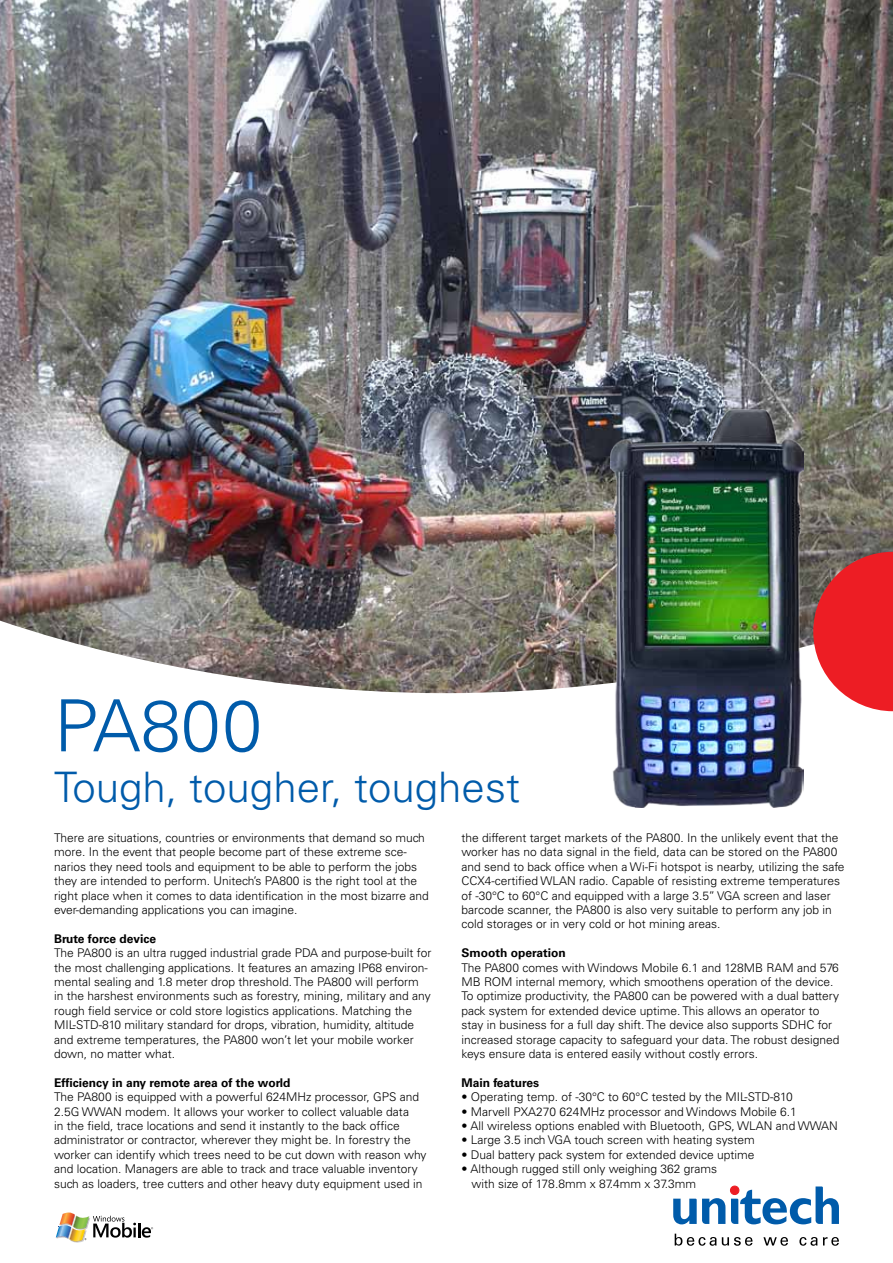
<style>
.page{position:relative;width:893px;height:1263px;background:#fff}
.page>*{position:absolute;margin:0;border:0;box-sizing:border-box;transform-origin:0 0}
.t1{font:300 72px "Univers";color:#005baa}
.t2{font:300 42px "Univers";color:#005baa}
.t3{font:300 12px/14.4px "Univers";color:#000}
.t4{font:700 12px "Univers";color:#000}
</style>
<div class="page">
<img style="left:0;top:0;width:893px;height:693px">
<svg style="left:813px;top:552px;width:80px;height:159px;background:#e03c41"></svg>
<img style="left:610px;top:409px;width:193px;height:399px">
<svg style="left:675px;top:1233px;width:78px;height:13px"></svg>
<svg style="left:763px;top:1237px;width:25px;height:9px"></svg>
<svg style="left:799px;top:1237px;width:18px;height:9px"></svg>
<svg style="left:823px;top:1237px;width:16px;height:9px"></svg>
<svg style="left:673px;top:1186px;width:166px;height:38px"></svg>
<svg style="left:56px;top:1212px;width:97px;height:31px"></svg>
<h1 class="t1" style="left:54px;top:682px;width:210px">PA800</h1>
<h2 class="t2" style="left:54px;top:761px;width:467px">Tough, tougher, toughest</h2>
<p class="t3" style="left:54px;top:830px;width:376px">There are situations, countries or environments that demand so much more. In the event that people become part of these extreme sce&shy;narios they need tools and equipment to be able to perform the jobs they are intended to perform. Unitech’s PA800 is the right tool at the right place when it comes to data identification in the most bizarre and ever-demanding applications you can imagine.</p>
<p class="t4" style="left:54px;top:931px;width:104px">Brute force device</p>
<p class="t3" style="left:54px;top:946px;width:379px">The PA800 is an ultra rugged industrial grade PDA and purpose-built for the most challenging applications. It features an amazing IP68 environ&shy;mental sealing and 1.8 meter drop threshold. The PA800 will perform<br>in the harshest environments such as forestry, mining, military and any rough field service or cold store logistics applications. Matching the MIL-STD-810 military standard for drops, vibration, humidity, altitude and extreme temperatures, the PA800 won’t let your mobile worker down, no matter what.</p>
<p class="t4" style="left:54px;top:1075px;width:238px">Efficiency in any remote area of the world</p>
<p class="t3" style="left:54px;top:1090px;width:374px">The PA800 is equipped with a powerful 624MHz processor, GPS and 2.5G WWAN modem. It allows your worker to collect valuable data<br>in the field, trace locations and send it instantly to the back office administrator or contractor, wherever they might be. In forestry the worker can identify which trees need to be cut down with reason why and location. Managers are able to track and trace valuable inventory such as loaders, tree cutters and other heavy duty equipment used in</p>
<p class="t3" style="left:461px;top:830px;width:385px">the different target markets of the PA800. In the unlikely event that the worker has no data signal in the field, data can be stored on the PA800 and send to back office when a Wi-Fi hotspot is nearby, utilizing the safe CCX4-certified WLAN radio. Capable of resisting extreme temperatures of -30°C to 60°C and equipped with a large 3.5’’ VGA screen and laser barcode scanner, the PA800 is also very suitable to perform any job in cold storages or in very cold or hot mining areas.</p>
<p class="t4" style="left:461px;top:946px;width:106px">Smooth operation</p>
<p class="t3" style="left:461px;top:960px;width:380px">The PA800 comes with Windows Mobile 6.1 and 128MB RAM and 576<br>MB ROM internal memory, which smoothens operation of the device.<br>To optimize productivity, the PA800 can be powered with a dual battery pack system for extended device uptime. This allows an operator to stay in business for a full day shift. The device also supports SDHC for increased storage capacity to safeguard your data. The robust designed keys ensure data is entered easily without costly errors.</p>
<p class="t4" style="left:461px;top:1075px;width:79px">Main features</p>
<p class="t3" style="left:461px;top:1090px;width:333px">• Operating temp. of -30°C to 60°C tested by the MIL-STD-810</p>
<p class="t3" style="left:461px;top:1104px;width:337px">• Marvell PXA270 624MHz processor and Windows Mobile 6.1</p>
<p class="t3" style="left:461px;top:1118px;width:378px">• All wireless options enabled with Bluetooth, GPS, WLAN and WWAN</p>
<p class="t3" style="left:461px;top:1133px;width:295px">• Large 3.5 inch VGA touch screen with heating system</p>
<p class="t3" style="left:461px;top:1147px;width:295px">• Dual battery pack system for extended device uptime</p>
<p class="t3" style="left:471px;top:1162px;width:247px;text-indent:-10px">• Although rugged still only weighing 362 grams with size of 178.8mm x 87.4mm x 37.3mm</p>
</div>
